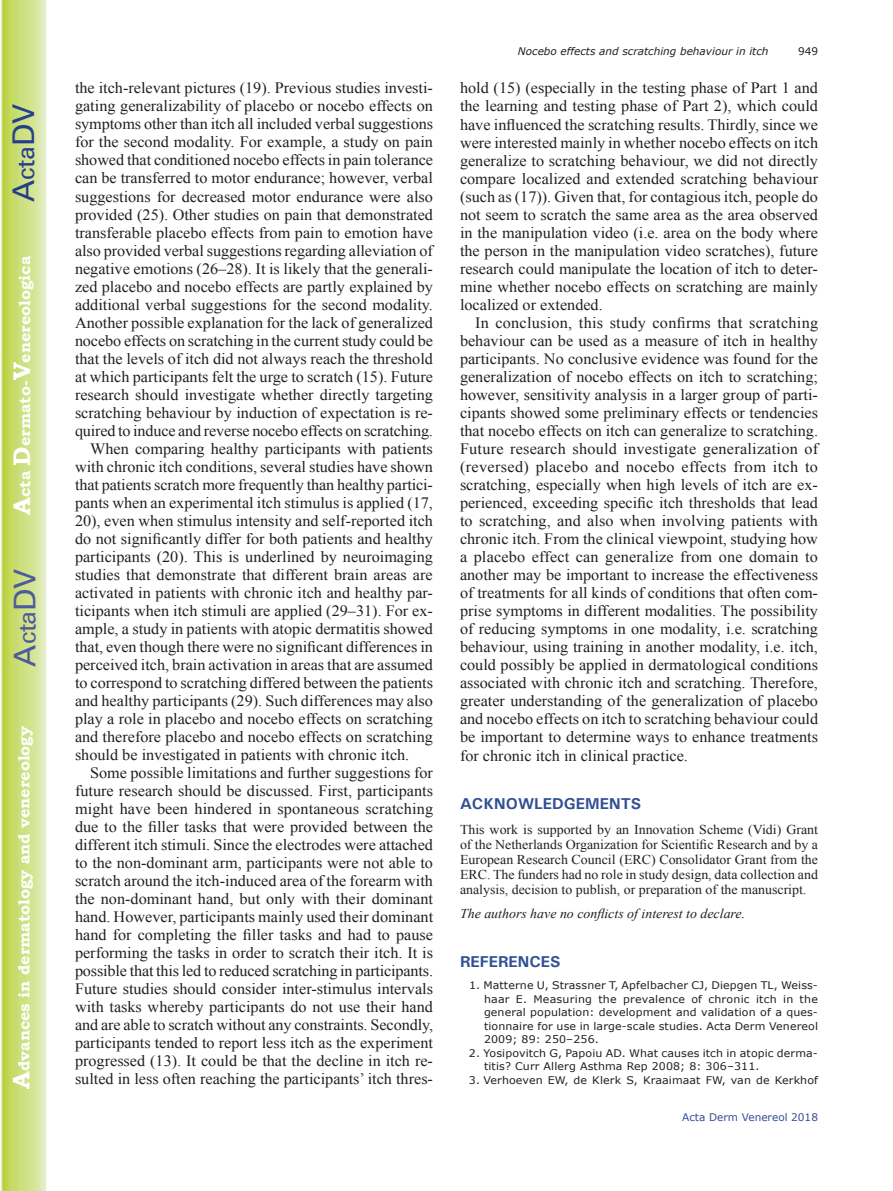
<style>
.page{position:relative;width:893px;height:1191px;background:#fff}
.page>*{position:absolute;margin:0;border:0;box-sizing:border-box;transform-origin:0 0}
.t1{font:30px "Univers";color:#4d5a9e}
.t2{font:30px "Univers";color:#253f8e}
.t3{font:15.75px/18px "Times New Roman";color:#231f20;text-align:justify}
.t4{font:700 15.75px "Bookman Old Style";color:#fff}
.t5{font:700 15.75px "Univers";color:#324f95}
.t6{font:13.5px/15px "Times New Roman";color:#231f20;text-align:justify}
.t7{font:italic 13.5px "Times New Roman";color:#231f20}
.t8{font:10.5px/13.5px "Verdana";letter-spacing:.01em;color:#231f20;text-align:justify;scale:1.05 1}
.t9{font:italic 10.5px "Verdana";color:#231f20}
.t10{font:10.5px "Verdana";color:#324f95}
.t11{font:10.5px "Verdana";letter-spacing:.01em;color:#231f20}
.s1{font-size:24px}
</style>
<div class="page">
<svg style="left:1px;top:0;width:45px;height:1191px;background:#cfe084"></svg>
<h1 class="t2" style="left:6px;top:202px;width:100px;rotate:-90deg">A<span class="s1">cta</span>DV</h1>
<p class="t4" style="left:15px;top:515px;width:260px;rotate:-90deg"><span class="s1">A</span>cta <span class="s1">D</span>ermato-<span class="s1">V</span>enereologica</p>
<h1 class="t1" style="left:7px;top:666px;width:100px;rotate:-90deg">A<span class="s1">cta</span>DV</h1>
<p class="t4" style="left:15px;top:1088px;width:364px;rotate:-90deg"><span class="s1">A</span>dvances in dermatology and venereology</p>
<p class="t3" style="left:75px;top:79px;width:359px">the itch-relevant pictures (19). Previous studies investi-</p>
<p class="t3" style="left:75px;top:97px;width:360px">gating generalizability of placebo or nocebo effects on</p>
<p class="t3" style="left:75px;top:115px;width:360px">symptoms other than itch all included verbal suggestions</p>
<p class="t3" style="left:75px;top:133px;width:359px">for the second modality. For example, a study on pain</p>
<p class="t3" style="left:75px;top:151px;width:360px">showed that conditioned nocebo effects in pain tolerance</p>
<p class="t3" style="left:75px;top:169px;width:360px">can be transferred to motor endurance; however, verbal</p>
<p class="t3" style="left:75px;top:187px;width:359px">suggestions for decreased motor endurance were also</p>
<p class="t3" style="left:75px;top:205px;width:359px">provided (25). Other studies on pain that demonstrated</p>
<p class="t3" style="left:75px;top:223px;width:360px">transferable placebo effects from pain to emotion have</p>
<p class="t3" style="left:75px;top:241px;width:359px">also provided verbal suggestions regarding alleviation of</p>
<p class="t3" style="left:75px;top:259px;width:359px">negative emotions (26–28). It is likely that the generali-</p>
<p class="t3" style="left:75px;top:277px;width:360px">zed placebo and nocebo effects are partly explained by</p>
<p class="t3" style="left:75px;top:295px;width:360px">additional verbal suggestions for the second modality.</p>
<p class="t3" style="left:75px;top:313px;width:360px">Another possible explanation for the lack of generalized</p>
<p class="t3" style="left:75px;top:331px;width:359px">nocebo effects on scratching in the current study could be</p>
<p class="t3" style="left:75px;top:349px;width:360px">that the levels of itch did not always reach the threshold</p>
<p class="t3" style="left:75px;top:367px;width:360px">at which participants felt the urge to scratch (15). Future</p>
<p class="t3" style="left:75px;top:385px;width:360px">research should investigate whether directly targeting</p>
<p class="t3" style="left:75px;top:403px;width:359px">scratching behaviour by induction of expectation is re-</p>
<p class="t3" style="left:75px;top:421px;width:359px">quired to induce and reverse nocebo effects on scratching.</p>
<p class="t3" style="left:90px;top:439px;width:344px">When comparing healthy participants with patients</p>
<p class="t3" style="left:75px;top:457px;width:359px">with chronic itch conditions, several studies have shown</p>
<p class="t3" style="left:75px;top:475px;width:359px">that patients scratch more frequently than healthy partici-</p>
<p class="t3" style="left:75px;top:493px;width:360px">pants when an experimental itch stimulus is applied (17,</p>
<p class="t3" style="left:75px;top:511px;width:359px">20), even when stimulus intensity and self-reported itch</p>
<p class="t3" style="left:75px;top:529px;width:360px">do not significantly differ for both patients and healthy</p>
<p class="t3" style="left:75px;top:547px;width:359px">participants (20). This is underlined by neuroimaging</p>
<p class="t3" style="left:75px;top:565px;width:359px">studies that demonstrate that different brain areas are</p>
<p class="t3" style="left:75px;top:583px;width:359px">activated in patients with chronic itch and healthy par-</p>
<p class="t3" style="left:75px;top:601px;width:359px">ticipants when itch stimuli are applied (29–31). For ex-</p>
<p class="t3" style="left:75px;top:619px;width:360px">ample, a study in patients with atopic dermatitis showed</p>
<p class="t3" style="left:75px;top:637px;width:359px">that, even though there were no significant differences in</p>
<p class="t3" style="left:75px;top:655px;width:360px">perceived itch, brain activation in areas that are assumed</p>
<p class="t3" style="left:75px;top:673px;width:359px">to correspond to scratching differed between the patients</p>
<p class="t3" style="left:75px;top:691px;width:360px">and healthy participants (29). Such differences may also</p>
<p class="t3" style="left:75px;top:709px;width:360px">play a role in placebo and nocebo effects on scratching</p>
<p class="t3" style="left:75px;top:727px;width:360px">and therefore placebo and nocebo effects on scratching</p>
<p class="t3" style="left:75px;top:745px;width:336px">should be investigated in patients with chronic itch.</p>
<p class="t3" style="left:90px;top:763px;width:344px">Some possible limitations and further suggestions for</p>
<p class="t3" style="left:75px;top:781px;width:359px">future research should be discussed. First, participants</p>
<p class="t3" style="left:75px;top:799px;width:360px">might have been hindered in spontaneous scratching</p>
<p class="t3" style="left:75px;top:817px;width:359px">due to the filler tasks that were provided between the</p>
<p class="t3" style="left:75px;top:835px;width:360px">different itch stimuli. Since the electrodes were attached</p>
<p class="t3" style="left:75px;top:853px;width:360px">to the non-dominant arm, participants were not able to</p>
<p class="t3" style="left:75px;top:871px;width:360px">scratch around the itch-induced area of the forearm with</p>
<p class="t3" style="left:75px;top:889px;width:360px">the non-dominant hand, but only with their dominant</p>
<p class="t3" style="left:75px;top:907px;width:360px">hand. However, participants mainly used their dominant</p>
<p class="t3" style="left:75px;top:925px;width:360px">hand for completing the filler tasks and had to pause</p>
<p class="t3" style="left:75px;top:943px;width:360px">performing the tasks in order to scratch their itch. It is</p>
<p class="t3" style="left:75px;top:961px;width:360px">possible that this led to reduced scratching in participants.</p>
<p class="t3" style="left:75px;top:979px;width:359px">Future studies should consider inter-stimulus intervals</p>
<p class="t3" style="left:75px;top:997px;width:359px">with tasks whereby participants do not use their hand</p>
<p class="t3" style="left:75px;top:1015px;width:360px">and are able to scratch without any constraints. Secondly,</p>
<p class="t3" style="left:75px;top:1033px;width:359px">participants tended to report less itch as the experiment</p>
<p class="t3" style="left:75px;top:1051px;width:359px">progressed (13). It could be that the decline in itch re-</p>
<p class="t3" style="left:75px;top:1069px;width:359px">sulted in less often reaching the participants’ itch thres-</p>
<p class="t9" style="left:518px;top:44px;width:252px">Nocebo effects and scratching behaviour in itch</p>
<p class="t11" style="left:798px;top:44px;width:22px">949</p>
<p class="t3" style="left:460px;top:79px;width:360px">hold (15) (especially in the testing phase of Part 1 and the learning and testing phase of Part 2), which could have influenced the scratching results. Thirdly, since we were interested mainly in whether nocebo effects on itch generalize to scratching behaviour, we did not directly compare localized and extended scratching behaviour (such as (17)). Given that, for contagious itch, people do not seem to scratch the same area as the area observed in the manipulation video (i.e. area on the body where the person in the manipulation video scratches), future research could manipulate the location of itch to deter&shy;mine whether nocebo effects on scratching are mainly localized or extended.</p>
<p class="t3" style="left:460px;top:313px;width:360px;text-indent:15px">In conclusion, this study confirms that scratching behaviour can be used as a measure of itch in healthy participants. No conclusive evidence was found for the generalization of nocebo effects on itch to scratching; however, sensitivity analysis in a larger group of parti&shy;cipants showed some preliminary effects or tendencies that nocebo effects on itch can generalize to scratching.<br>Future research should investigate generalization of (reversed) placebo and nocebo effects from itch to scratching, especially when high levels of itch are ex&shy;perienced, exceeding specific itch thresholds that lead to scratching, and also when involving patients with chronic itch. From the clinical viewpoint, studying how a placebo effect can generalize from one domain to another may be important to increase the effectiveness of treatments for all kinds of conditions that often com&shy;prise symptoms in different modalities. The possibility of reducing symptoms in one modality, i.e. scratching behaviour, using training in another modality, i.e. itch, could possibly be applied in dermatological conditions associated with chronic itch and scratching. Therefore, greater understanding of the generalization of placebo and nocebo effects on itch to scratching behaviour could be important to determine ways to enhance treatments for chronic itch in clinical practice.</p>
<p class="t5" style="left:460px;top:794px;width:183px">ACKNOWLEDGEMENTS</p>
<p class="t6" style="left:460px;top:821px;width:360px">This work is supported by an Innovation Scheme (Vidi) Grant of the Netherlands Organization for Scientific Research and by a European Research Council (ERC) Consolidator Grant from the ERC. The funders had no role in study design, data collection and analysis, decision to publish, or preparation of the manuscript.</p>
<p class="t7" style="left:460px;top:904px;width:287px">The authors have no conflicts of interest to declare.</p>
<p class="t5" style="left:460px;top:951px;width:102px">REFERENCES</p>
<p class="t8" style="left:484px;top:978px;width:320px;text-indent:-15px">1. Matterne U, Strassner T, Apfelbacher CJ, Diepgen TL, Weiss&shy;haar E. Measuring the prevalence of chronic itch in the general population: development and validation of a ques&shy;tionnaire for use in large-scale studies. Acta Derm Venereol 2009; 89: 250–256.</p>
<p class="t8" style="left:484px;top:1045px;width:320px;text-indent:-15px">2. Yosipovitch G, Papoiu AD. What causes itch in atopic derma&shy;titis? Curr Allerg Asthma Rep 2008; 8: 306–311.</p>
<p class="t8" style="left:469px;top:1073px;width:334px">3. Verhoeven EW, de Klerk S, Kraaimaat FW, van de Kerkhof</p>
<p class="t10" style="left:682px;top:1110px;width:137px">Acta Derm Venereol 2018</p>
</div>
